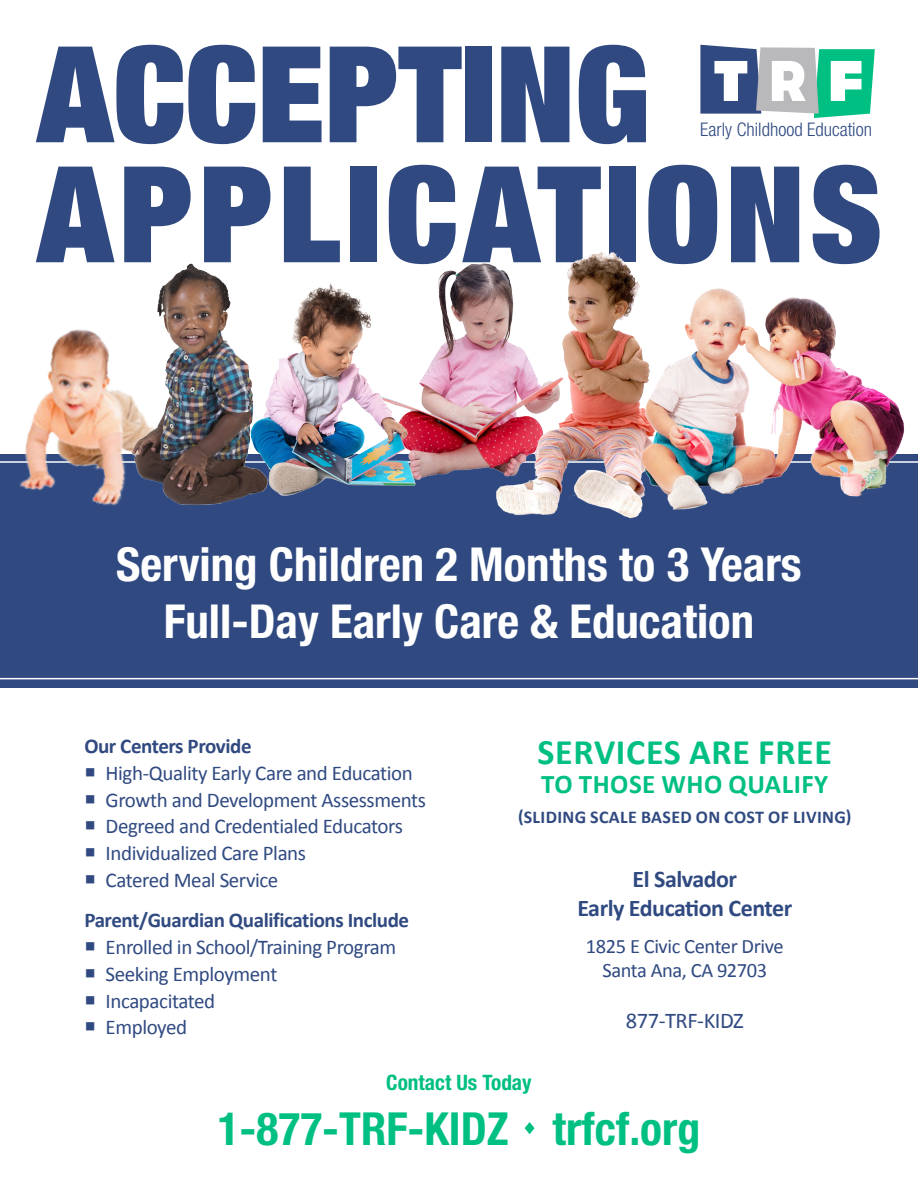
<style>
.page{position:relative;width:918px;height:1188px;background:#fff}
.page>*{position:absolute;margin:0;border:0;box-sizing:border-box;transform-origin:0 0}
.t1{font:900 condensed 133.95px "Helvetica Neue LT Std";letter-spacing:.04em;color:#304a81}
.t2{font:900 condensed 133.95px "Helvetica Neue LT Std";color:#304a81}
.t3{font:700 condensed 46.8px/56.7px "Helvetica Neue LT Std";color:#fff;text-align:center}
.t4{font:700 condensed 45.6px "Helvetica Neue LT Std";color:#00bf83}
.t5{font:700 36px "Calibri";letter-spacing:.02em;color:#00bf83}
.t6{font:700 27px "Calibri";letter-spacing:.02em;color:#00bf83}
.t7{font:700 24px/28.8px "Calibri";letter-spacing:-.02em;color:#304a81;text-align:center}
.t8{font:22.5px "Calibri";letter-spacing:-.02em;color:#304a81}
.t9{font:700 condensed 21.3px "Helvetica Neue LT Std";color:#00bf83}
.t10{font:21px "Calibri";letter-spacing:-.02em;color:#304a81}
.t11{font:700 21px "Calibri";letter-spacing:-.02em;color:#304a81}
.t12{font:20.55px "Calibri";letter-spacing:-.02em;color:#304a81}
.t13{font:300 condensed 18.75px "Helvetica Neue LT Std";color:#304a81}
.t14{font:700 18px "Calibri";letter-spacing:.02em;color:#304a81}
</style>
<div class="page">
<svg style="left:700px;top:45px;width:175px;height:73px"></svg>
<div style="left:0;top:454px;width:918px;height:233px;background:#304a81"></div>
<hr style="left:0;top:461px;width:918px;height:2px;background:#fff">
<hr style="left:0;top:678px;width:918px;height:1px;background:#fff">
<svg style="left:525px;top:1122px;width:10px;height:12px"></svg>
<img style="left:0;top:329px;width:111px;height:177px">
<img style="left:425px;top:263px;width:67px;height:214px">
<img style="left:111px;top:263px;width:137px;height:243px">
<img style="left:492px;top:252px;width:139px;height:267px">
<img style="left:631px;top:274px;width:282px;height:245px">
<img style="left:248px;top:283px;width:177px;height:213px">
<p class="t2" style="left:37px;top:9px;width:614px">ACCEPTING</p>
<p class="t1" style="left:37px;top:129px;width:847px">APPLICATIONS</p>
<p class="t13" style="left:700px;top:119px;width:173px">Early Childhood Education</p>
<p class="t3" style="left:116px;top:535px;width:687px">Serving Children 2 Months to 3 Years<br>Full-Day Early Care &amp; Education</p>
<p class="t11" style="left:84px;top:733px;width:169px">Our Centers Provide</p>
<p class="t10" style="left:106px;top:760px;width:309px">High-Quality Early Care and Education</p>
<p class="t10" style="left:106px;top:787px;width:322px">Growth and Development Assessments</p>
<p class="t10" style="left:106px;top:813px;width:299px">Degreed and Credentialed Educators</p>
<p class="t10" style="left:106px;top:840px;width:202px">Individualized Care Plans</p>
<p class="t10" style="left:106px;top:867px;width:174px">Catered Meal Service</p>
<p class="t11" style="left:84px;top:907px;width:326px">Parent/Guardian Qualifications Include</p>
<p class="t10" style="left:106px;top:934px;width:292px">Enrolled in School/Training Program</p>
<p class="t10" style="left:106px;top:961px;width:173px">Seeking Employment</p>
<p class="t10" style="left:106px;top:988px;width:111px">Incapacitated</p>
<p class="t10" style="left:106px;top:1014px;width:83px">Employed</p>
<p class="t5" style="left:538px;top:730px;width:296px">SERVICES ARE FREE</p>
<p class="t6" style="left:541px;top:767px;width:289px">TO THOSE WHO QUALIFY</p>
<p class="t14" style="left:518px;top:806px;width:335px">(SLIDING SCALE BASED ON COST OF LIVING)</p>
<p class="t7" style="left:577px;top:864px;width:216px">El Salvador<br>Early Education Center</p>
<p class="t12" style="left:586px;top:934px;width:199px">1825 E Civic Center Drive</p>
<p class="t12" style="left:602px;top:958px;width:166px">Santa Ana, CA 92703</p>
<p class="t8" style="left:626px;top:1007px;width:120px">877-TRF-KIDZ</p>
<p class="t9" style="left:386px;top:1070px;width:147px">Contact Us Today</p>
<p class="t4" style="left:218px;top:1101px;width:484px">1-877-TRF-KIDZ trfcf.org</p>
</div>
